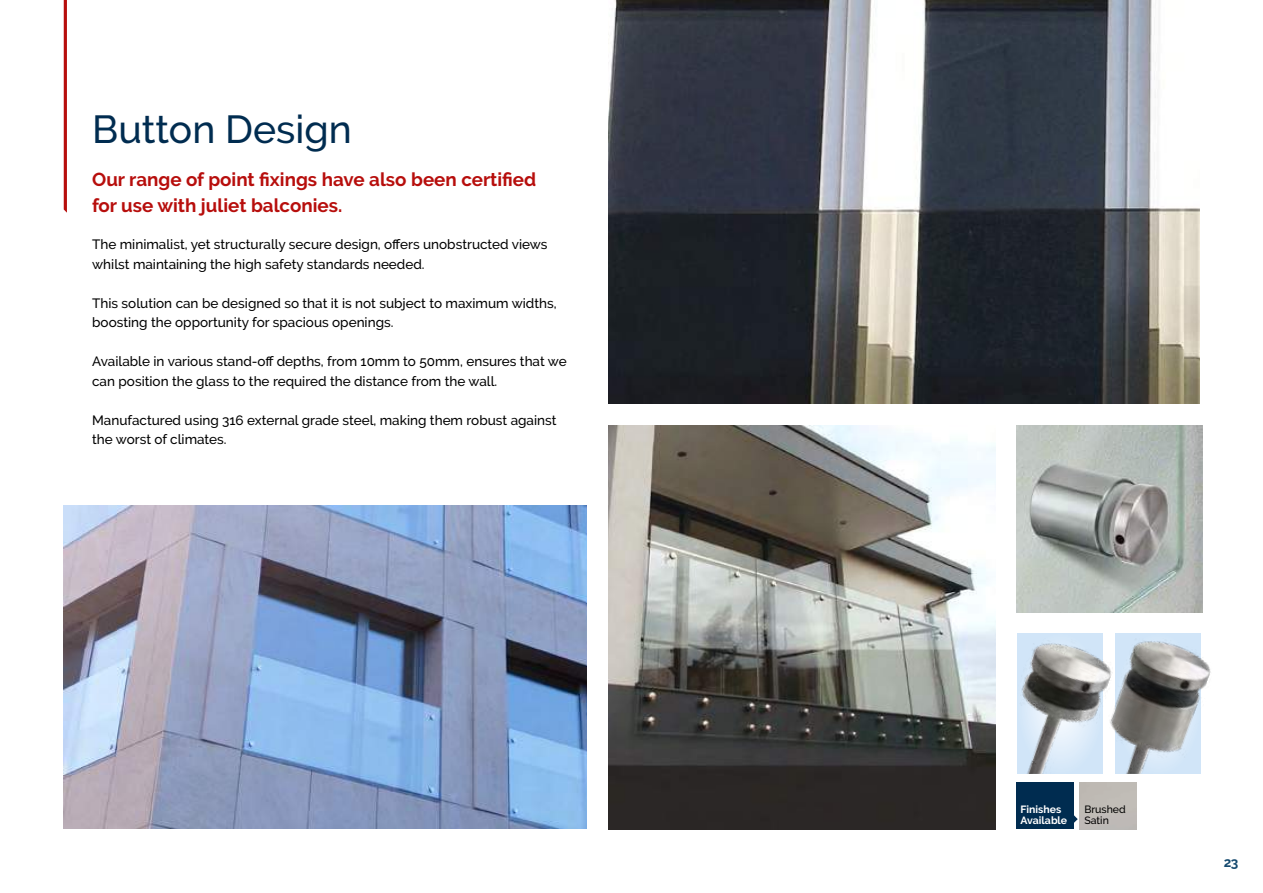
<style>
.page{position:relative;width:1263px;height:893px;background:#fff}
.page>*{position:absolute;margin:0;border:0;box-sizing:border-box;transform-origin:0 0}
.t1{font:500 39px "Raleway";color:#002c50}
.t2{font:700 18.75px/25.5px "Raleway";color:#b70e0c}
.t3{font:500 13.5px/19.5px "Raleway";color:#000}
.t4{font:700 13.5px "Raleway";color:#164a6f}
.t5{font:700 10.5px/10.5px "Raleway";color:#fff}
.t6{font:500 10.5px/10.5px "Raleway";color:#000}
</style>
<div class="page">
<svg style="left:64px;top:0;width:3px;height:213px"></svg>
<img style="left:64px;top:506px;width:523px;height:323px">
<img style="left:608px;top:0;width:591px;height:404px">
<img style="left:608px;top:425px;width:387px;height:404px">
<div style="left:1115px;top:634px;width:85px;height:140px;background:#d1e5f8"></div>
<div style="left:1017px;top:634px;width:85px;height:140px;background:#d1e5f8"></div>
<img style="left:1021px;top:638px;width:87px;height:136px">
<img style="left:1108px;top:638px;width:103px;height:136px">
<div style="left:1016px;top:782px;width:57px;height:47px;background:#002c50"></div>
<svg style="left:1073px;top:810px;width:5px;height:18px"></svg>
<img style="left:1016px;top:425px;width:186px;height:187px">
<h1 class="t1" style="left:92px;top:107px;width:261px">Button Design</h1>
<h2 class="t2" style="left:92px;top:167px;width:446px">Our range of point fixings have also been certified for use with juliet balconies.</h2>
<p class="t3" style="left:92px;top:235px;width:457px">The minimalist, yet structurally secure design, offers unobstructed views whilst maintaining the high safety standards needed.</p>
<p class="t3" style="left:92px;top:293px;width:466px">This solution can be designed so that it is not subject to maximum widths, boosting the opportunity for spacious openings.</p>
<p class="t3" style="left:92px;top:352px;width:476px">Available in various stand-off depths, from 10mm to 50mm, ensures that we can position the glass to the required the distance from the wall.</p>
<p class="t3" style="left:92px;top:410px;width:466px">Manufactured using 316 external grade steel, making them robust against the worst of climates.</p>
<p class="t5" style="left:1020px;top:804px;width:48px">Finishes<br>Available</p>
<p class="t6" style="left:1084px;top:804px;width:43px">Brushed<br>Satin</p>
<p class="t4" style="left:1224px;top:855px;width:16px">23</p>
</div>
